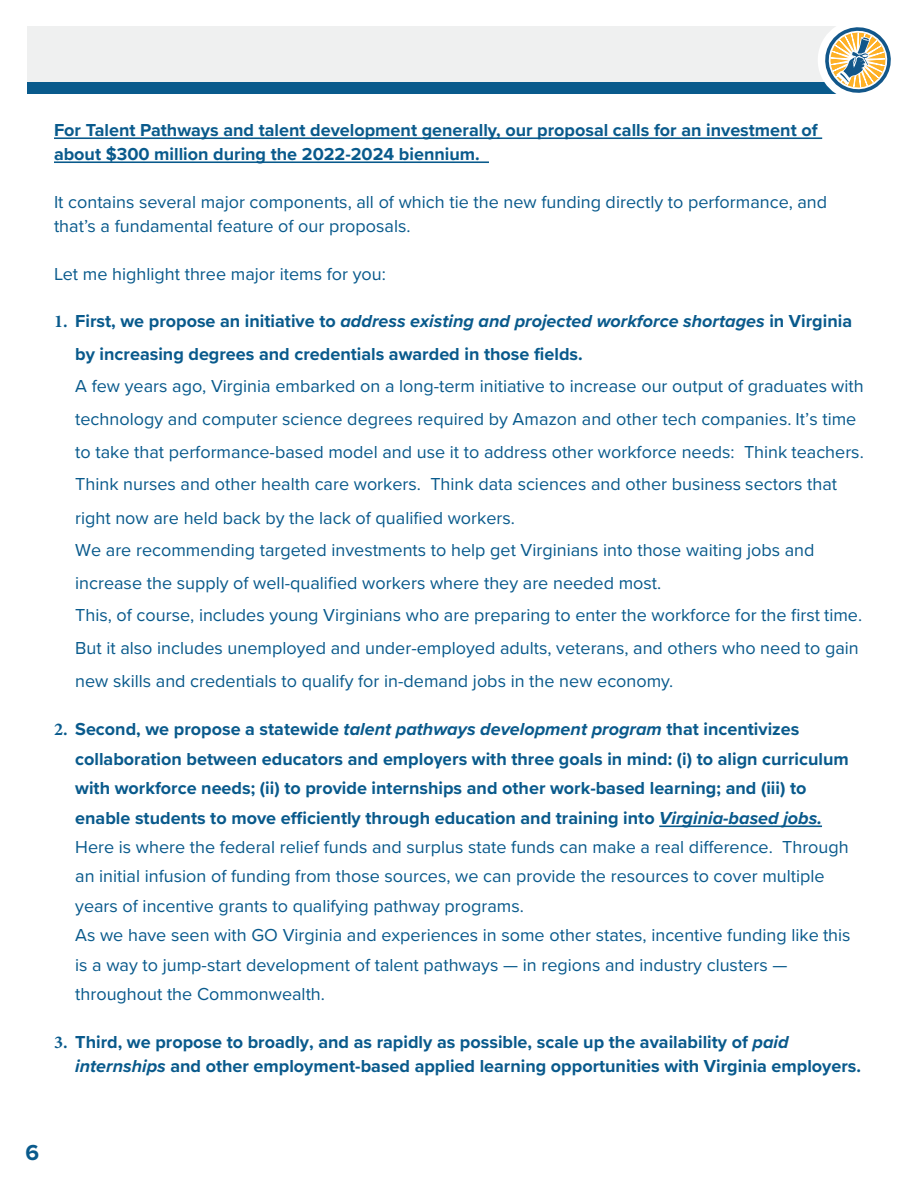
<style>
.page{position:relative;width:918px;height:1188px;background:#fff}
.page>*{position:absolute;margin:0;border:0;box-sizing:border-box;transform-origin:0 0}
.t1{font:700 22.5px "Proxima Nova";color:#095a8c}
.t2{font:18px/32.7px "Proxima Nova";color:#095a8c}
.t3{font:700 18px/24px "Proxima Nova";color:#095a8c}
.s1{font-family:"Minion Pro";font-weight:700}
.s2{font-weight:700}
.s3{font-weight:700;font-style:italic}
.s4{font-family:"Calibri";font-weight:700;font-size:18.75px}
.s5{font-family:"Minion Pro"}
.s6{font-style:italic}
</style>
<div class="page">
<div style="left:27px;top:26px;width:831px;height:56px;background:#eff0f0"></div>
<div style="left:27px;top:82px;width:831px;height:11px;background:#095a8c"></div>
<svg style="left:813px;top:26px;width:78px;height:68px"></svg>
<hr style="left:54px;top:137px;width:768px;height:2px;background:#095a8c">
<hr style="left:54px;top:161px;width:435px;height:2px;background:#095a8c">
<hr style="left:659px;top:826px;width:163px;height:1px;background:#095a8c">
<p class="t3" style="left:54px;top:117px;width:765px">For Talent Pathways and talent development generally, our proposal calls for an investment of about $300 million during the 2022-2024 biennium.</p>
<p class="t2" style="left:54px;top:189px;width:775px;line-height:24px">It contains several major components, all of which tie the new funding directly to performance, and that’s a fundamental feature of our proposals.</p>
<p class="t2" style="left:54px;top:257px;width:333px">Let me highlight three major items for you:</p>
<p class="t2" style="left:75px;top:304px;width:790px;text-indent:-21px"><span class="s1">1.</span> <span class="s2">First, we propose an initiative to</span> <span class="s3">address existing and projected workforce shortages</span> <span class="s2">in Virginia by increasing degrees and credentials awarded in those fields.<br></span>A few years ago, Virginia embarked on a long-term initiative to increase our output of graduates with technology and computer science degrees required by Amazon and other tech companies. It’s time to take that performance-based model and use it to address other workforce needs: Think teachers.<br>Think nurses and other health care workers. Think data sciences and other business sectors that right now are held back by the lack of qualified workers.<br>We are recommending targeted investments to help get Virginians into those waiting jobs and increase the supply of well-qualified workers where they are needed most.<br>This, of course, includes young Virginians who are preparing to enter the workforce for the first time.<br>But it also includes unemployed and under-employed adults, veterans, and others who need to gain new skills and credentials to qualify for in-demand jobs in the new economy.</p>
<p class="t2" style="left:75px;top:713px;width:777px;line-height:29.4px;text-indent:-21px"><span class="s1">2.</span> <span class="s2">Second, we propose a statewide</span> <span class="s3">talent pathways development program</span> <span class="s2">that incentivizes collaboration between educators and emplo</span><span class="s4">yer</span><span class="s2">s with three goals in mind: (i) to align curriculum with workforce needs; (ii) to provide internships and other work-based learning; and (iii) to enable students to move efficiently through education and training into</span> <span class="s3">Virginia-based jobs.<br></span>Here is where the federal relief funds and surplus state funds can make a real difference. Through an initial infusion of funding from those sources, we can provide the resources to cover multiple years of incentive grants to qualifying pathway programs.<br>As we have seen with GO Virginia and experiences in some other states, incentive funding like this is a way to jump-start development of talent pathways — in regions and industry clusters — throughout the Commonwealth.</p>
<p class="t3" style="left:75px;top:1029px;width:787px;text-indent:-21px"><span class="s5">3.</span> Third, we propose to broadly, and as rapidly as possible, scale up the availability of <span class="s6">paid internships</span> and other employment-based applied learning opportunities with Virginia employers.</p>
<p class="t1" style="left:26px;top:1136px;width:15px">6</p>
</div>
